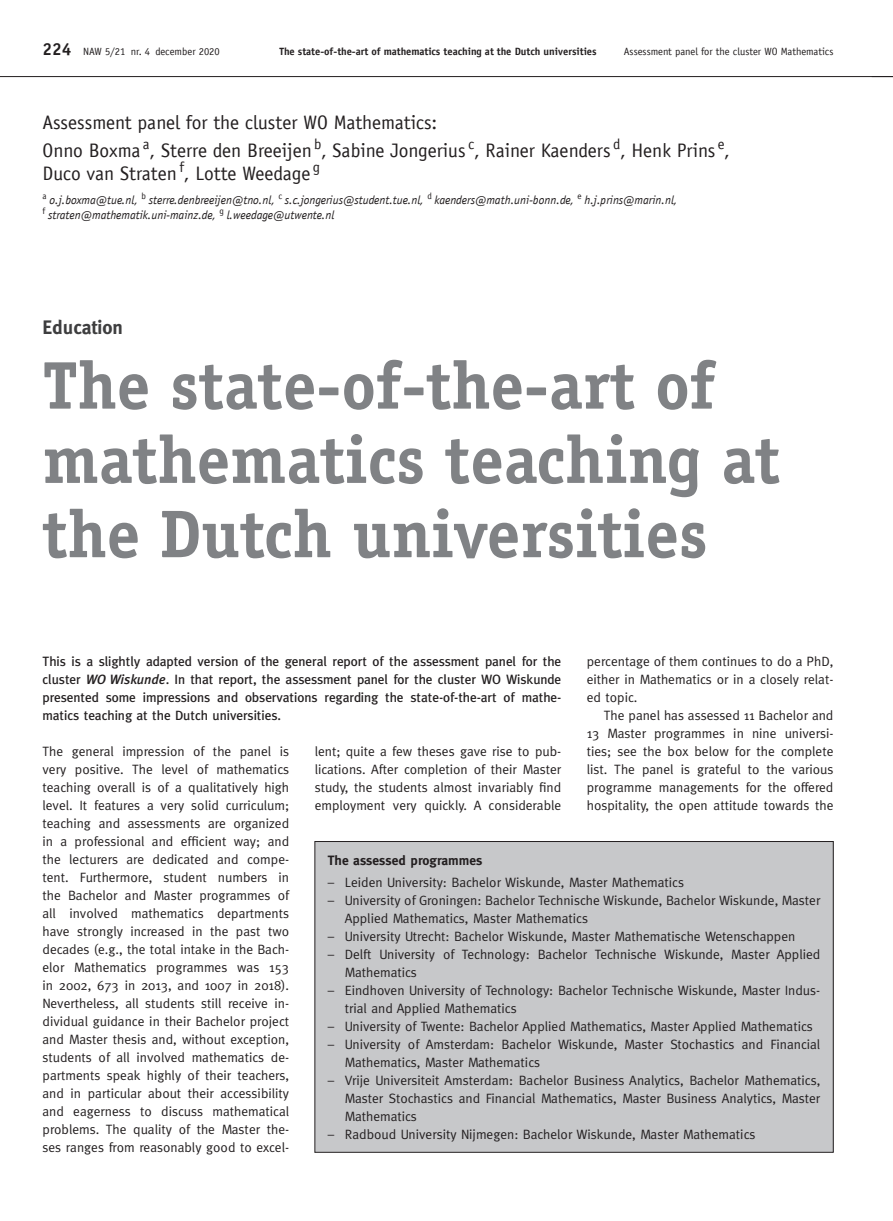
<style>
.page{position:relative;width:893px;height:1221px;background:#fff}
.page>*{position:absolute;margin:0;border:0;box-sizing:border-box;transform-origin:0 0}
.t1{font:700 67.5px/74.2px "Officina Serif LT";color:#808285}
.t2{font:19.5px/27.6px "Officina Sans LT";color:#231f20}
.t3{font:700 19.5px "Meta";color:#3e3e3f}
.t4{font:13.5px/18px "Meta";color:#231f20;text-align:justify}
.t5{font:500 13.5px/18px "Meta";color:#231f20;text-align:justify}
.t6{font:700 13.5px "Meta";color:#231f20}
.t7{font:italic 12px/15px "Officina Sans LT";color:#231f20}
.t8{font:10.5px "Officina Sans LT";color:#231f20}
.t9{font:700 10.5px "Officina Sans LT";color:#231f20}
.s1{font-weight:700;font-size:17.25px}
.s2{font-family:"Meta Medium LF";font-weight:400;font-style:italic}
</style>
<div class="page">
<hr style="left:0;top:76px;width:893px;height:1px;background:#231f20">
<div style="left:315px;top:841px;width:518px;height:311px;background:#c7c8ca"></div>
<div style="left:315px;top:841px;width:518px;height:311px;border:1px solid #231f20"></div>
<p class="t8" style="left:43px;top:45px;width:179px"><span class="s1">224</span> NAW 5/21 nr. 4 december 2020</p>
<p class="t9" style="left:279px;top:45px;width:319px">The state-of-the-art of mathematics teaching at the Dutch universities</p>
<p class="t8" style="left:624px;top:45px;width:211px">Assessment panel for the cluster WO Mathematics</p>
<h2 class="t2" style="left:43px;top:109px;width:689px">Assessment panel for the cluster WO Mathematics:<br>Onno Boxma <sup>a</sup>, Sterre den Breeijen <sup>b</sup>, Sabine Jongerius <sup>c</sup>, Rainer Kaenders <sup>d</sup>, Henk Prins <sup>e</sup>,</h2>
<h2 class="t2" style="left:43px;top:160px;width:279px">Duco van Straten <sup>f</sup>, Lotte Weedage <sup>g</sup></h2>
<p class="t7" style="left:43px;top:192px;width:636px"><sup>a</sup> o.j.boxma@tue.nl, <sup>b</sup> sterre.denbreeijen@tno.nl, <sup>c</sup> s.c.jongerius@student.tue.nl, <sup>d</sup> kaenders@math.uni-bonn.de, <sup>e</sup> h.j.prins@marin.nl, <sup>f</sup> straten@mathematik.uni-mainz.de, <sup>g</sup> l.weedage@utwente.nl</p>
<h2 class="t3" style="left:43px;top:316px;width:82px">Education</h2>
<h1 class="t1" style="left:43px;top:348px;width:739px">The state-of-the-art of mathematics teaching at the Dutch universities</h1>
<p class="t5" style="left:43px;top:652px;width:520px">This is a slightly adapted version of the general report of the assessment panel for the cluster <span class="s2">WO Wiskunde</span>. In that report, the assessment panel for the cluster WO Wiskunde presented some impressions and observations regarding the state-of-the-art of mathe&shy;matics teaching at the Dutch universities.</p>
<p class="t4" style="left:587px;top:652px;width:248px">percentage of them continues to do a PhD, either in Mathematics or in a closely relat&shy;ed topic.</p>
<p class="t4" style="left:587px;top:706px;width:248px;text-indent:17px">The panel has assessed 11 Bachelor and 13 Master programmes in nine universi&shy;ties; see the box below for the complete list. The panel is grateful to the various programme managements for the offered hospitality, the open attitude towards the</p>
<p class="t4" style="left:315px;top:742px;width:248px">lent; quite a few theses gave rise to pub&shy;lications. After completion of their Master study, the students almost invariably find employment very quickly. A considerable</p>
<p class="t4" style="left:43px;top:742px;width:248px">The general impression of the panel is very positive. The level of mathematics teaching overall is of a qualitatively high level. It features a very solid curriculum; teaching and assessments are organized in a professional and efficient way; and the lecturers are dedicated and compe&shy;tent. Furthermore, student numbers in the Bachelor and Master programmes of all involved mathematics departments have strongly increased in the past two decades (e.g., the total intake in the Bach&shy;elor Mathematics programmes was 153 in 2002, 673 in 2013, and 1007 in 2018).<br>Nevertheless, all students still receive in&shy;dividual guidance in their Bachelor project and Master thesis and, without exception, students of all involved mathematics de&shy;partments speak highly of their teachers, and in particular about their accessibility and eagerness to discuss mathematical problems. The quality of the Master the&shy;ses ranges from reasonably good to excel-</p>
<p class="t6" style="left:328px;top:852px;width:156px">The assessed programmes</p>
<p class="t4" style="left:328px;top:873px;width:358px">– Leiden University: Bachelor Wiskunde, Master Mathematics</p>
<p class="t4" style="left:345px;top:891px;width:477px;text-indent:-17px">– University of Groningen: Bachelor Technische Wiskunde, Bachelor Wiskunde, Master<br>Applied Mathematics, Master Mathematics</p>
<p class="t4" style="left:328px;top:927px;width:469px">– University Utrecht: Bachelor Wiskunde, Master Mathematische Wetenschappen</p>
<p class="t4" style="left:345px;top:945px;width:477px;text-indent:-17px">– Delft University of Technology: Bachelor Technische Wiskunde, Master Applied<br>Mathematics</p>
<p class="t4" style="left:345px;top:981px;width:477px;text-indent:-17px">– Eindhoven University of Technology: Bachelor Technische Wiskunde, Master Indus&shy;trial and Applied Mathematics</p>
<p class="t4" style="left:328px;top:1017px;width:487px">– University of Twente: Bachelor Applied Mathematics, Master Applied Mathematics</p>
<p class="t4" style="left:345px;top:1035px;width:477px;text-indent:-17px">– University of Amsterdam: Bachelor Wiskunde, Master Stochastics and Financial<br>Mathematics, Master Mathematics</p>
<p class="t4" style="left:345px;top:1071px;width:477px;text-indent:-17px">– Vrije Universiteit Amsterdam: Bachelor Business Analytics, Bachelor Mathematics, Master Stochastics and Financial Mathematics, Master Business Analytics, Master Mathematics</p>
<p class="t4" style="left:328px;top:1125px;width:429px">– Radboud University Nijmegen: Bachelor Wiskunde, Master Mathematics</p>
</div>
